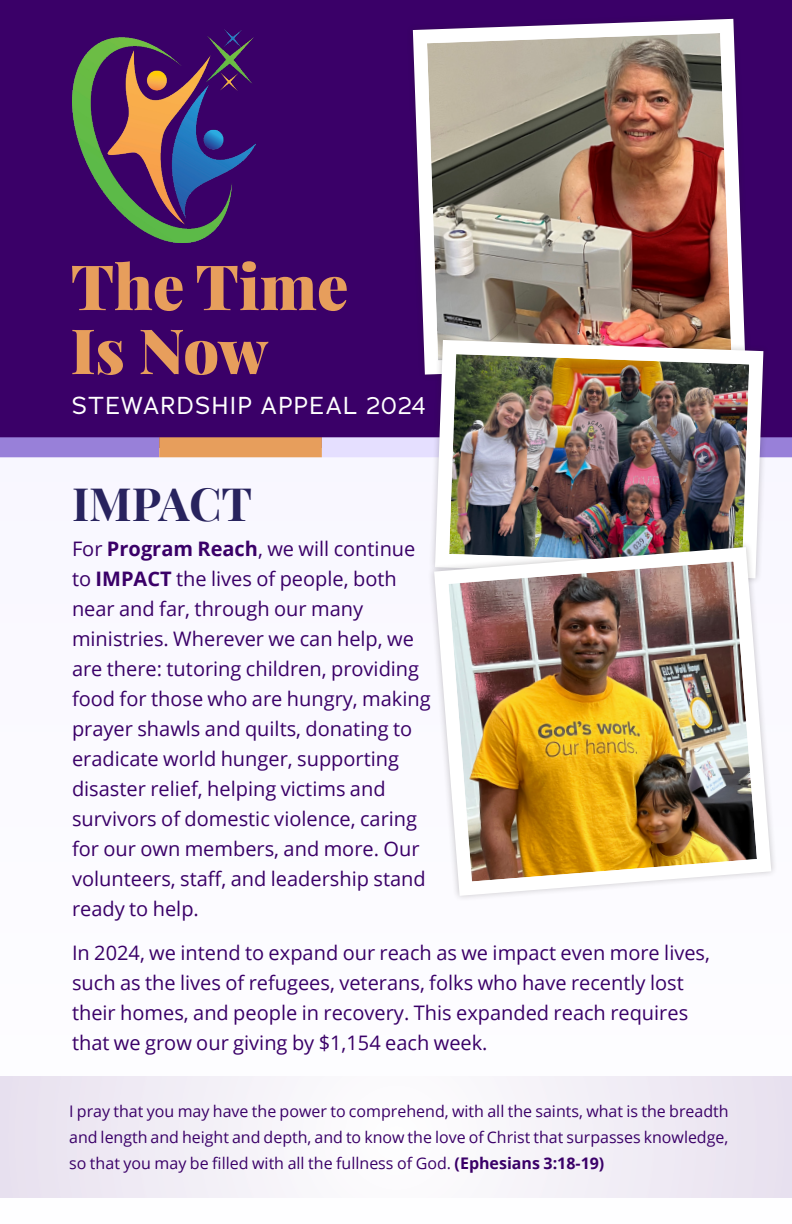
<style>
.page{position:relative;width:792px;height:1224px;background:#fff}
.page>*{position:absolute;margin:0;border:0;box-sizing:border-box;transform-origin:0 0}
.t1{font:900 62.6px/64px "Playfair Display";letter-spacing:-.005em;color:#e79e5c}
.t2{font:700 46px "Playfair Display";color:#28235e}
.t3{font:24px "Adrianna";letter-spacing:.065em;color:#fff}
.t4{font:20px/30px "Open Sans";color:#3a0068}
.t5{font:16px/26px "Open Sans";color:#3a0068;text-align:justify}
.s1{font-weight:700}
</style>
<div class="page">
<div style="left:0;top:428px;width:792px;height:796px;background:#fbfbff"></div>
<div style="left:0;top:0;width:792px;height:447px;background:#3a0068"></div>
<div style="left:647px;top:437px;width:145px;height:20px;background:#9880d9"></div>
<div style="left:0;top:437px;width:159px;height:20px;background:#9880d9"></div>
<div style="left:159px;top:437px;width:163px;height:20px;background:#e79e5c"></div>
<div style="left:322px;top:437px;width:163px;height:20px;background:#e5dfff"></div>
<img style="left:72px;top:29px;width:184px;height:214px">
<img style="left:412px;top:18px;width:333px;height:357px">
<svg style="left:0;top:1077px;width:792px;height:121px"></svg>
<img style="left:428px;top:333px;width:343px;height:207px">
<img style="left:431px;top:540px;width:343px;height:358px">
<h1 class="t1" style="left:71px;top:249px;width:279px">The Time<br>Is Now</h1>
<p class="t3" style="left:72px;top:390px;width:355px">STEWARDSHIP APPEAL 2024</p>
<p class="t2" style="left:72px;top:468px;width:182px">IMPACT</p>
<p class="t4" style="left:72px;top:533px;width:360px">For <span class="s1">Program Reach</span>, we will continue to <span class="s1">IMPACT</span> the lives of people, both near and far, through our many ministries. Wherever we can help, we are there: tutoring children, providing food for those who are hungry, making prayer shawls and quilts, donating to eradicate world hunger, supporting disaster relief, helping victims and survivors of domestic violence, caring for our own members, and more. Our volunteers, staff, and leadership stand ready to help.</p>
<p class="t4" style="left:72px;top:938px;width:640px">In 2024, we intend to expand our reach as we impact even more lives, such as the lives of refugees, veterans, folks who have recently lost their homes, and people in recovery. This expanded reach requires that we grow our giving by $1,154 each week.</p>
<p class="t5" style="left:69px;top:1097px;width:661px">I pray that you may have the power to comprehend, with all the saints, what is the breadth and length and height and depth, and to know the love of Christ that surpasses knowledge, so that you may be filled with all the fullness of God. <span class="s1">(Ephesians 3:18-19)</span></p>
</div>
